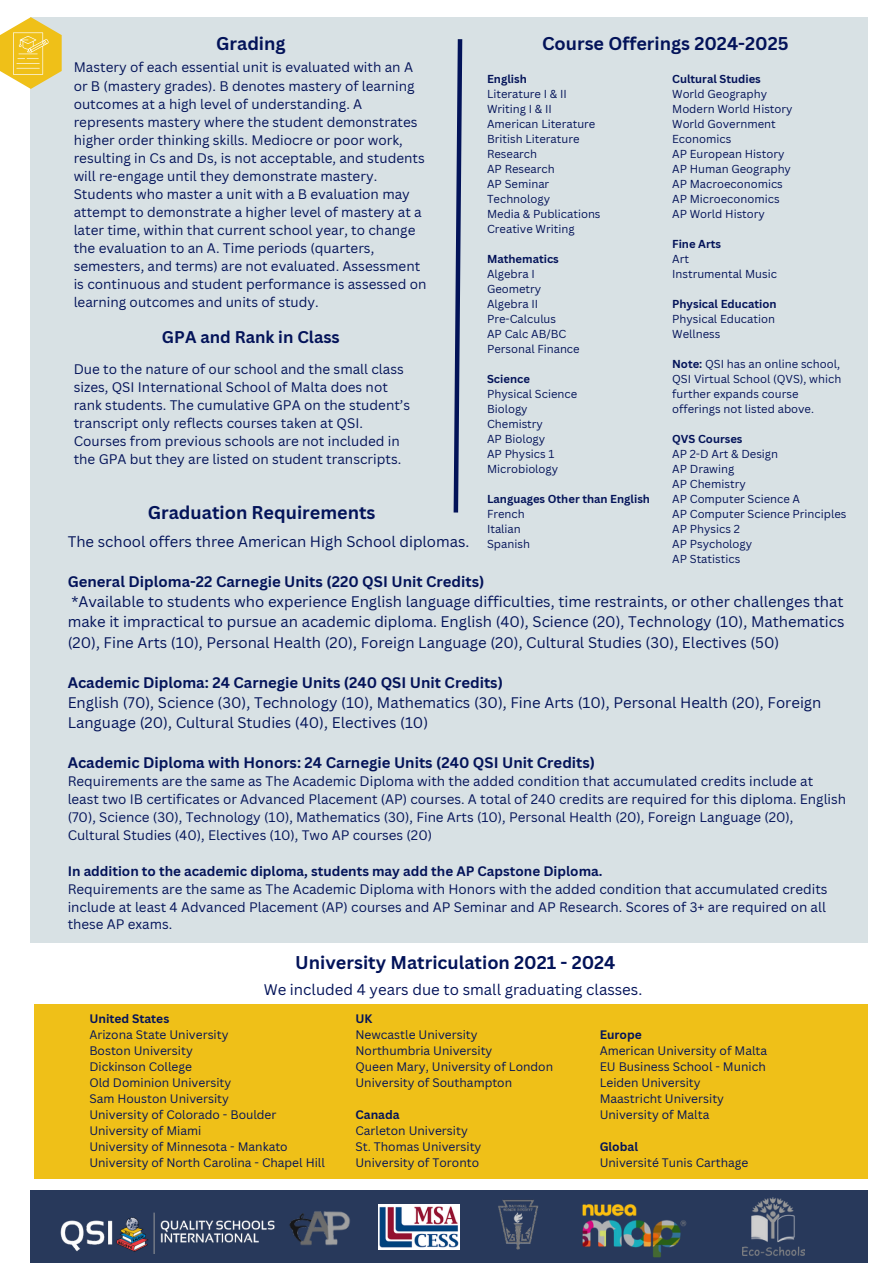
<style>
.page{position:relative;width:894px;height:1264px;background:#fff}
.page>*{position:absolute;margin:0;border:0;box-sizing:border-box;transform-origin:0 0}
.t1{font:700 18px "Canva Sans";color:#031359}
.t2{font:700 16.5px "Canva Sans";color:#031359}
.t3{font:15px "Canva Sans";color:#031359}
.t4{font:14.85px/20.1px "Canva Sans";color:#031359}
.t5{font:700 14.85px "Canva Sans";color:#031359}
.t6{font:13.5px/18px "Canva Sans";color:#031359}
.t7{font:13.35px/17.9px "Canva Sans";color:#031359}
.t8{font:12px "Canva Sans";color:#031359}
.t9{font:700 12px "Canva Sans";color:#031359}
.t10{font:11.25px/15px "Canva Sans";color:#031359}
.t11{font:700 11.25px "Canva Sans";color:#031359}
.s1{font-weight:700}
</style>
<div class="page">
<div style="left:30px;top:17px;width:837px;height:925px;background:#d8e1e4"></div>
<svg style="left:453px;top:39px;width:10px;height:474px"></svg>
<div style="left:30px;top:1190px;width:837px;height:72px;background:#28395b"></div>
<img style="left:498px;top:1200px;width:41px;height:50px">
<img style="left:289px;top:1211px;width:61px;height:35px">
<img style="left:60px;top:1212px;width:215px;height:41px">
<img style="left:742px;top:1197px;width:62px;height:58px">
<svg style="left:0;top:17px;width:62px;height:72px"></svg>
<div style="left:34px;top:1004px;width:833px;height:174px;background:#efc018"></div>
<img style="left:575px;top:1204px;width:118px;height:59px">
<img style="left:379px;top:1204px;width:81px;height:45px">
<p class="t1" style="left:542px;top:31px;width:248px">Course Offerings 2024-2025</p>
<p class="t1" style="left:216px;top:31px;width:71px">Grading</p>
<p class="t6" style="left:74px;top:58px;width:354px">Mastery of each essential unit is evaluated with an A or B (mastery grades). B denotes mastery of learning outcomes at a high level of understanding. A represents mastery where the student demonstrates higher order thinking skills. Mediocre or poor work, resulting in Cs and Ds, is not acceptable, and students will re-engage until they demonstrate mastery.<br>Students who master a unit with a B evaluation may attempt to demonstrate a higher level of mastery at a later time, within that current school year, to change the evaluation to an A. Time periods (quarters, semesters, and terms) are not evaluated. Assessment is continuous and student performance is assessed on learning outcomes and units of study.</p>
<p class="t11" style="left:487px;top:71px;width:41px">English</p>
<p class="t10" style="left:487px;top:86px;width:81px">Literature I &amp; II</p>
<p class="t10" style="left:487px;top:101px;width:66px">Writing I &amp; II</p>
<p class="t10" style="left:487px;top:116px;width:110px">American Literature</p>
<p class="t10" style="left:487px;top:131px;width:94px">British Literature</p>
<p class="t10" style="left:487px;top:146px;width:52px">Research</p>
<p class="t10" style="left:487px;top:161px;width:69px">AP Research</p>
<p class="t10" style="left:487px;top:176px;width:64px">AP Seminar</p>
<p class="t10" style="left:487px;top:191px;width:64px">Technology</p>
<p class="t10" style="left:487px;top:206px;width:115px">Media &amp; Publications</p>
<p class="t10" style="left:487px;top:221px;width:89px">Creative Writing</p>
<p class="t11" style="left:487px;top:251px;width:73px">Mathematics</p>
<p class="t10" style="left:487px;top:266px;width:49px">Algebra I</p>
<p class="t10" style="left:487px;top:281px;width:56px">Geometry</p>
<p class="t10" style="left:487px;top:296px;width:53px">Algebra II</p>
<p class="t10" style="left:487px;top:311px;width:71px">Pre-Calculus</p>
<p class="t10" style="left:487px;top:326px;width:81px">AP Calc AB/BC</p>
<p class="t10" style="left:487px;top:341px;width:94px">Personal Finance</p>
<p class="t11" style="left:487px;top:371px;width:44px">Science</p>
<p class="t10" style="left:487px;top:386px;width:92px">Physical Science</p>
<p class="t10" style="left:487px;top:401px;width:42px">Biology</p>
<p class="t10" style="left:487px;top:416px;width:57px">Chemistry</p>
<p class="t10" style="left:487px;top:431px;width:60px">AP Biology</p>
<p class="t10" style="left:487px;top:446px;width:69px">AP Physics 1</p>
<p class="t10" style="left:487px;top:461px;width:73px">Microbiology</p>
<p class="t11" style="left:487px;top:491px;width:164px">Languages Other than English</p>
<p class="t10" style="left:487px;top:506px;width:39px">French</p>
<p class="t10" style="left:487px;top:521px;width:35px">Italian</p>
<p class="t10" style="left:487px;top:536px;width:44px">Spanish</p>
<p class="t11" style="left:672px;top:71px;width:90px">Cultural Studies</p>
<p class="t10" style="left:672px;top:86px;width:96px">World Geography</p>
<p class="t10" style="left:672px;top:101px;width:122px">Modern World History</p>
<p class="t10" style="left:672px;top:116px;width:105px">World Government</p>
<p class="t10" style="left:672px;top:131px;width:61px">Economics</p>
<p class="t10" style="left:672px;top:146px;width:114px">AP European History</p>
<p class="t10" style="left:672px;top:161px;width:120px">AP Human Geography</p>
<p class="t10" style="left:672px;top:176px;width:112px">AP Macroeconomics</p>
<p class="t10" style="left:672px;top:191px;width:109px">AP Microeconomics</p>
<p class="t10" style="left:672px;top:206px;width:94px">AP World History</p>
<p class="t11" style="left:672px;top:236px;width:50px">Fine Arts</p>
<p class="t10" style="left:672px;top:251px;width:18px">Art</p>
<p class="t10" style="left:672px;top:266px;width:106px">Instrumental Music</p>
<p class="t11" style="left:672px;top:296px;width:106px">Physical Education</p>
<p class="t10" style="left:672px;top:311px;width:104px">Physical Education</p>
<p class="t10" style="left:672px;top:326px;width:50px">Wellness</p>
<p class="t10" style="left:672px;top:356px;width:171px"><span class="s1">Note:</span> QSI has an online school,<br>QSI Virtual School (QVS), which further expands course offerings not listed above.</p>
<p class="t11" style="left:672px;top:431px;width:72px">QVS Courses</p>
<p class="t10" style="left:672px;top:446px;width:107px">AP 2-D Art &amp; Design</p>
<p class="t10" style="left:672px;top:461px;width:64px">AP Drawing</p>
<h2 class="t10" style="left:672px;top:476px;width:75px">AP Chemistry</h2>
<h2 class="t10" style="left:672px;top:491px;width:129px">AP Computer Science A</h2>
<h2 class="t10" style="left:672px;top:506px;width:176px">AP Computer Science Principles</h2>
<h3 class="t10" style="left:672px;top:521px;width:69px">AP Physics 2</h3>
<h3 class="t10" style="left:672px;top:536px;width:81px">AP Psychology</h3>
<h1 class="t10" style="left:672px;top:551px;width:70px">AP Statistics</h1>
<p class="t2" style="left:162px;top:325px;width:179px">GPA and Rank in Class</p>
<p class="t6" style="left:74px;top:360px;width:338px">Due to the nature of our school and the small class sizes, QSI International School of Malta does not rank students. The cumulative GPA on the student’s transcript only reflects courses taken at QSI.<br>Courses from previous schools are not included in the GPA but they are listed on student transcripts.</p>
<p class="t1" style="left:148px;top:500px;width:229px">Graduation Requirements</p>
<h1 class="t4" style="left:68px;top:531px;width:403px">The school offers three American High School diplomas.</h1>
<h3 class="t4" style="left:68px;top:571px;width:778px"><span class="s1">General Diploma-22 Carnegie Units (220 QSI Unit Credits)<br></span>*Available to students who experience English language difficulties, time restraints, or other challenges that make it impractical to pursue an academic diploma. English (40), Science (20), Technology (10), Mathematics (20), Fine Arts (10), Personal Health (20), Foreign Language (20), Cultural Studies (30), Electives (50)</h3>
<h1 class="t4" style="left:68px;top:672px;width:755px"><span class="s1">Academic Diploma: 24 Carnegie Units (240 QSI Unit Credits)<br></span>English (70), Science (30), Technology (10), Mathematics (30), Fine Arts (10), Personal Health (20), Foreign<br>Language (20), Cultural Studies (40), Electives (10)</h1>
<h1 class="t5" style="left:68px;top:752px;width:529px">Academic Diploma with Honors: 24 Carnegie Units (240 QSI Unit Credits)</h1>
<h1 class="t7" style="left:68px;top:772px;width:779px">Requirements are the same as The Academic Diploma with the added condition that accumulated credits include at least two IB certificates or Advanced Placement (AP) courses. A total of 240 credits are required for this diploma. English (70), Science (30), Technology (10), Mathematics (30), Fine Arts (10), Personal Health (20), Foreign Language (20), Cultural Studies (40), Electives (10), Two AP courses (20)</h1>
<p class="t7" style="left:68px;top:861px;width:761px"><span class="s1">In addition to the academic diploma, students may add the AP Capstone Diploma.<br></span>Requirements are the same as The Academic Diploma with Honors with the added condition that accumulated credits include at least 4 Advanced Placement (AP) courses and AP Seminar and AP Research. Scores of 3+ are required on all these AP exams.</p>
<h2 class="t1" style="left:295px;top:950px;width:321px">University Matriculation 2021 - 2024</h2>
<p class="t3" style="left:263px;top:978px;width:380px">We included 4 years due to small graduating classes.</p>
<p class="t9" style="left:89px;top:1010px;width:81px">United States</p>
<p class="t8" style="left:89px;top:1026px;width:141px">Arizona State University</p>
<p class="t8" style="left:89px;top:1042px;width:105px">Boston University</p>
<p class="t8" style="left:89px;top:1058px;width:104px">Dickinson College</p>
<p class="t8" style="left:89px;top:1074px;width:143px">Old Dominion University</p>
<p class="t8" style="left:89px;top:1090px;width:141px">Sam Houston University</p>
<p class="t8" style="left:89px;top:1106px;width:189px">University of Colorado - Boulder</p>
<p class="t8" style="left:89px;top:1122px;width:113px">University of Miami</p>
<p class="t8" style="left:89px;top:1138px;width:200px">University of Minnesota - Mankato</p>
<p class="t8" style="left:89px;top:1154px;width:237px">University of North Carolina - Chapel Hill</p>
<p class="t9" style="left:355px;top:1010px;width:18px">UK</p>
<p class="t8" style="left:355px;top:1026px;width:124px">Newcastle University</p>
<p class="t8" style="left:355px;top:1042px;width:138px">Northumbria University</p>
<p class="t8" style="left:355px;top:1058px;width:199px">Queen Mary, University of London</p>
<p class="t8" style="left:355px;top:1074px;width:158px">University of Southampton</p>
<p class="t9" style="left:355px;top:1106px;width:46px">Canada</p>
<p class="t8" style="left:355px;top:1122px;width:114px">Carleton University</p>
<p class="t8" style="left:355px;top:1138px;width:127px">St. Thomas University</p>
<p class="t8" style="left:355px;top:1154px;width:125px">University of Toronto</p>
<p class="t9" style="left:599px;top:1026px;width:44px">Europe</p>
<p class="t8" style="left:599px;top:1042px;width:169px">American University of Malta</p>
<p class="t8" style="left:599px;top:1058px;width:168px">EU Business School - Munich</p>
<p class="t8" style="left:599px;top:1074px;width:102px">Leiden University</p>
<p class="t8" style="left:599px;top:1090px;width:126px">Maastricht University</p>
<p class="t8" style="left:599px;top:1106px;width:111px">University of Malta</p>
<p class="t9" style="left:599px;top:1138px;width:40px">Global</p>
<p class="t8" style="left:599px;top:1154px;width:150px">Université Tunis Carthage</p>
</div>
